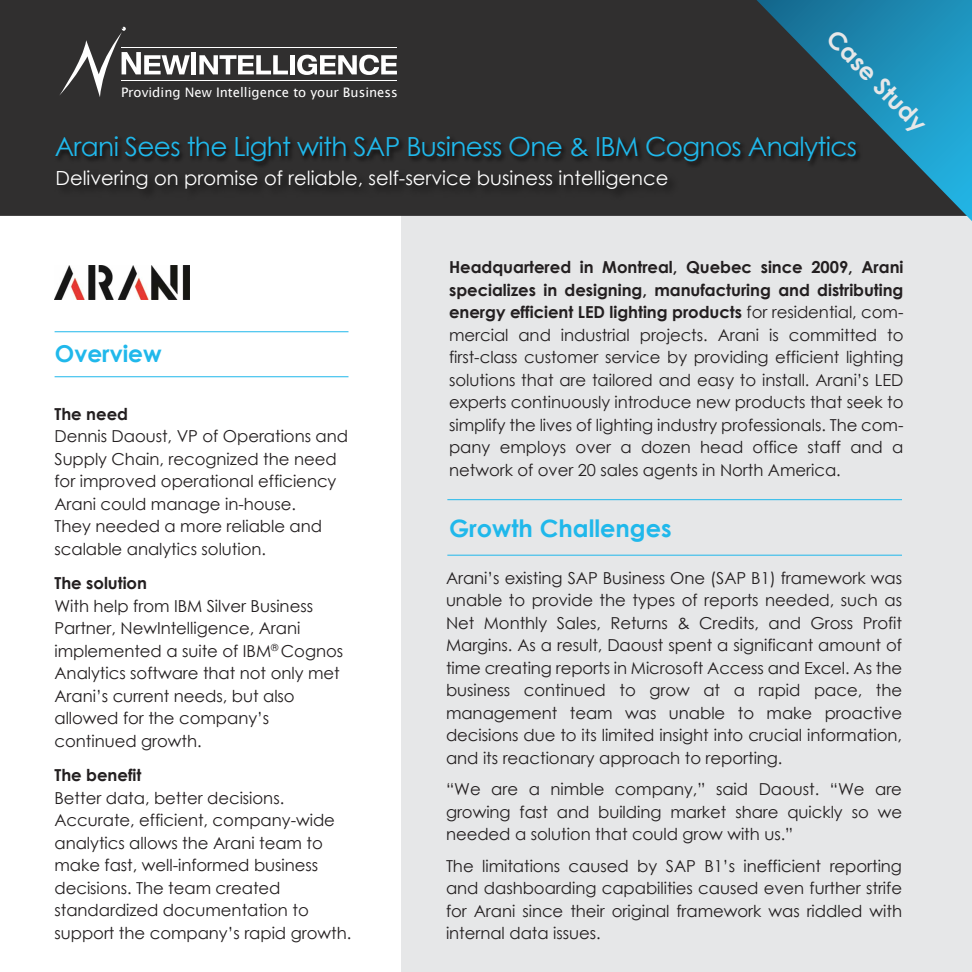
<style>
.page{position:relative;width:972px;height:972px;background:#e6e7e8}
.page>*{position:absolute;margin:0;border:0;box-sizing:border-box;transform-origin:0 0}
.t1{font:26.4px "Century Gothic";letter-spacing:-.025em;color:#20b8eb}
.t2{font:700 24px "Century Gothic";color:#20b8eb}
.t3{font:700 24px "Century Gothic";color:#e6e7e8}
.t4{font:700 23.25px "Century Gothic";color:#20b8eb}
.t5{font:19.5px "Century Gothic";color:#fff}
.t6{font:16.5px/22.5px "Century Gothic";letter-spacing:-.005em;color:#231f20;text-align:justify}
.t7{font:700 16.5px "Century Gothic";letter-spacing:-.005em;color:#231f20}
.t8{font:13.05px "Lucida Sans";color:#fff}
.s1{font-weight:700}
</style>
<div class="page">
<div style="left:0;top:212px;width:401px;height:760px;background:#fff"></div>
<div style="left:0;top:0;width:757px;height:216px;background:#302f2f"></div>
<svg style="left:757px;top:0;width:215px;height:221px;background:#2a6981"></svg>
<div style="left:51px;top:164px;width:633px;height:43px;background:#2e2d2d"></div>
<hr style="left:55px;top:376px;width:294px;height:1px;background:#20b8eb">
<hr style="left:55px;top:331px;width:294px;height:1px;background:#20b8eb">
<img style="left:52px;top:131px;width:814px;height:42px">
<hr style="left:121px;top:80px;width:276px;height:1px;background:#fff">
<hr style="left:121px;top:48px;width:276px;height:1px;background:#fff">
<svg style="left:59px;top:27px;width:131px;height:70px;background:#525151"></svg>
<svg style="left:199px;top:55px;width:89px;height:19px;background:#919191"></svg>
<svg style="left:297px;top:55px;width:100px;height:20px;background:#9f9f9f"></svg>
<div style="left:191px;top:52px;width:5px;height:22px;background:#fff"></div>
<div style="left:290px;top:55px;width:5px;height:19px;background:#fff"></div>
<hr style="left:447px;top:499px;width:455px;height:1px;background:#20b8eb">
<hr style="left:447px;top:555px;width:455px;height:1px;background:#20b8eb">
<img style="left:55px;top:266px;width:134px;height:33px">
<h2 class="t3" style="left:845px;top:21px;width:133px;rotate:46deg">Case Study</h2>
<p class="t8" style="left:121px;top:85px;width:278px">Providing New Intelligence to your Business</p>
<h1 class="t1" style="left:55px;top:128px;width:804px">Arani Sees the Light with SAP Business One &amp; IBM Cognos Analytics</h1>
<p class="t5" style="left:56px;top:164px;width:614px">Delivering on promise of reliable, self-service business intelligence</p>
<h3 class="t4" style="left:55px;top:336px;width:108px">Overview</h3>
<p class="t7" style="left:55px;top:401px;width:75px">The need</p>
<p class="t6" style="left:55px;top:425px;width:295px;text-align:left">Dennis Daoust, VP of Operations and Supply Chain, recognized the need for improved operational efficiency Arani could manage in-house.<br>They needed a more reliable and scalable analytics solution.</p>
<p class="t7" style="left:55px;top:571px;width:94px">The solution</p>
<p class="t6" style="left:55px;top:594px;width:290px;text-align:left">With help from IBM Silver Business<br>Partner, NewIntelligence, Arani implemented a suite of IBM<sup>®</sup> Cognos<br>Analytics software that not only met<br>Arani’s current needs, but also allowed for the company’s continued growth.</p>
<p class="t7" style="left:55px;top:763px;width:88px">The benefit</p>
<p class="t6" style="left:55px;top:786px;width:298px;text-align:left">Better data, better decisions.<br>Accurate, efficient, company-wide analytics allows the Arani team to make fast, well-informed business decisions. The team created standardized documentation to support the company’s rapid growth.</p>
<p class="t6" style="left:449px;top:256px;width:456px"><span class="s1">Headquartered in Montreal, Quebec since 2009, Arani specializes in designing, manufacturing and distributing energy efficient LED lighting products</span> for residential, com&shy;mercial and industrial projects. Arani is committed to first-class customer service by providing efficient lighting solutions that are tailored and easy to install. Arani’s LED experts continuously introduce new products that seek to simplify the lives of lighting industry professionals. The com&shy;pany employs over a dozen head office staff and a network of over 20 sales agents in North America.</p>
<h2 class="t2" style="left:449px;top:510px;width:224px">Growth Challenges</h2>
<p class="t6" style="left:446px;top:566px;width:458px">Arani’s existing SAP Business One (SAP B1) framework was unable to provide the types of reports needed, such as Net Monthly Sales, Returns &amp; Credits, and Gross Profit Margins. As a result, Daoust spent a significant amount of time creating reports in Microsoft Access and Excel. As the business continued to grow at a rapid pace, the management team was unable to make proactive decisions due to its limited insight into crucial information, and its reactionary approach to reporting.</p>
<p class="t6" style="left:446px;top:778px;width:458px">“We are a nimble company,” said Daoust. “We are growing fast and building market share quickly so we needed a solution that could grow with us.”</p>
<p class="t6" style="left:446px;top:854px;width:458px">The limitations caused by SAP B1’s inefficient reporting and dashboarding capabilities caused even further strife for Arani since their original framework was riddled with internal data issues.</p>
</div>
